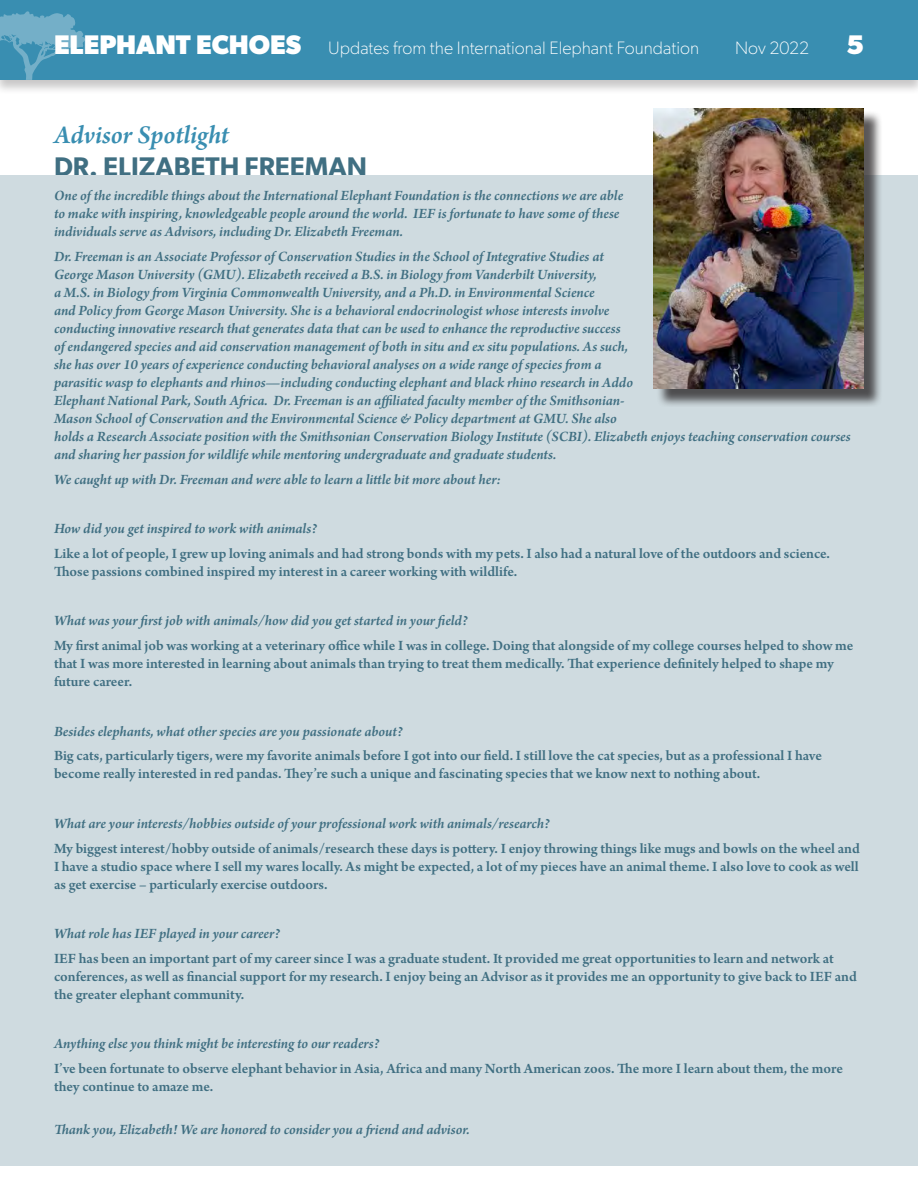
<style>
.page{position:relative;width:918px;height:1188px;background:#fff}
.page>*{position:absolute;margin:0;border:0;box-sizing:border-box;transform-origin:0 0}
.t1{font:600 27px "Gibson";color:#406f82}
.t2{font:italic 600 27px "Arno Pro";letter-spacing:-.005em;color:#398eb1}
.t3{font:700 27px "Gibson";color:#fff}
.t4{font:100 18px "Gibson";color:#fff}
.t5{font:italic 600 15px/18px "Arno Pro";letter-spacing:-.005em;color:#406f82}
.t6{font:600 15px/18px "Arno Pro";letter-spacing:-.005em;color:#406f82}
.s1{font-weight:700;font-size:27px}
</style>
<div class="page">
<div style="left:0;top:0;width:918px;height:95px;background:#231f20;opacity:.25"></div>
<div style="left:0;top:0;width:918px;height:80px;background:#398eb1"></div>
<svg style="left:0;top:11px;width:85px;height:69px"></svg>
<div style="left:0;top:176px;width:918px;height:990px;background:#cfdbe0"></div>
<div style="left:656px;top:110px;width:227px;height:297px;background:#231f20;opacity:.75"></div>
<img style="left:653px;top:108px;width:211px;height:281px">
<p class="t4" style="left:54px;top:37px;width:647px"><span class="s1">ELEPHANT ECHOES</span> Updates from the International Elephant Foundation</p>
<p class="t4" style="left:735px;top:37px;width:76px">Nov 2022</p>
<p class="t3" style="left:846px;top:29px;width:19px">5</p>
<p class="t2" style="left:54px;top:119px;width:176px">Advisor Spotlight</p>
<p class="t1" style="left:54px;top:150px;width:315px">DR. ELIZABETH FREEMAN</p>
<p class="t5" style="left:54px;top:187px;width:571px">One of the incredible things about the International Elephant Foundation is the connections we are able to make with inspiring, knowledgeable people around the world. IEF is fortunate to have some of these individuals serve as Advisors, including Dr. Elizabeth Freeman.</p>
<p class="t5" style="left:54px;top:248px;width:798px">Dr. Freeman is an Associate Professor of Conservation Studies in the School of Integrative Studies at<br>George Mason University (GMU). Elizabeth received a B.S. in Biology from Vanderbilt University,<br>a M.S. in Biology from Virginia Commonwealth University, and a Ph.D. in Environmental Science<br>and Policy from George Mason University. She is a behavioral endocrinologist whose interests involve<br>conducting innovative research that generates data that can be used to enhance the reproductive success<br>of endangered species and aid conservation management of both in situ and ex situ populations. As such,<br>she has over 10 years of experience conducting behavioral analyses on a wide range of species from a<br>parasitic wasp to elephants and rhinos—including conducting elephant and black rhino research in Addo<br>Elephant National Park, South Africa. Dr. Freeman is an affiliated faculty member of the Smithsonian-<br>Mason School of Conservation and the Environmental Science &amp; Policy department at GMU. She also<br>holds a Research Associate position with the Smithsonian Conservation Biology Institute (SCBI). Elizabeth enjoys teaching conservation courses and sharing her passion for wildlife while mentoring undergraduate and graduate students.</p>
<p class="t5" style="left:54px;top:471px;width:449px">We caught up with Dr. Freeman and were able to learn a little bit more about her:</p>
<p class="t5" style="left:54px;top:520px;width:265px">How did you get inspired to work with animals?</p>
<p class="t6" style="left:54px;top:545px;width:778px">Like a lot of people, I grew up loving animals and had strong bonds with my pets. I also had a natural love of the outdoors and science.<br>Those passions combined inspired my interest in a career working with wildlife.</p>
<p class="t5" style="left:54px;top:613px;width:415px">What was your first job with animals/how did you get started in your field?</p>
<p class="t6" style="left:54px;top:638px;width:801px">My first animal job was working at a veterinary office while I was in college. Doing that alongside of my college courses helped to show me that I was more interested in learning about animals than trying to treat them medically. That experience definitely helped to shape my future career.</p>
<p class="t5" style="left:54px;top:723px;width:350px">Besides elephants, what other species are you passionate about?</p>
<p class="t6" style="left:54px;top:748px;width:770px">Big cats, particularly tigers, were my favorite animals before I got into our field. I still love the cat species, but as a professional I have become really interested in red pandas. They’re such a unique and fascinating species that we know next to nothing about.</p>
<p class="t5" style="left:54px;top:815px;width:497px">What are your interests/hobbies outside of your professional work with animals/research?</p>
<p class="t6" style="left:54px;top:840px;width:807px;text-align:justify">My biggest interest/hobby outside of animals/research these days is pottery. I enjoy throwing things like mugs and bowls on the wheel and I have a studio space where I sell my wares locally. As might be expected, a lot of my pieces have an animal theme. I also love to cook as well as get exercise – particularly exercise outdoors.</p>
<p class="t5" style="left:54px;top:925px;width:228px">What role has IEF played in your career?</p>
<p class="t6" style="left:54px;top:950px;width:804px">IEF has been an important part of my career since I was a graduate student. It provided me great opportunities to learn and network at conferences, as well as financial support for my research. I enjoy being an Advisor as it provides me an opportunity to give back to IEF and the greater elephant community.</p>
<p class="t5" style="left:54px;top:1036px;width:327px">Anything else you think might be interesting to our readers?</p>
<p class="t6" style="left:54px;top:1061px;width:790px">I’ve been fortunate to observe elephant behavior in Asia, Africa and many North American zoos. The more I learn about them, the more they continue to amaze me.</p>
<p class="t5" style="left:54px;top:1121px;width:417px">Thank you, Elizabeth! We are honored to consider you a friend and advisor.</p>
</div>
